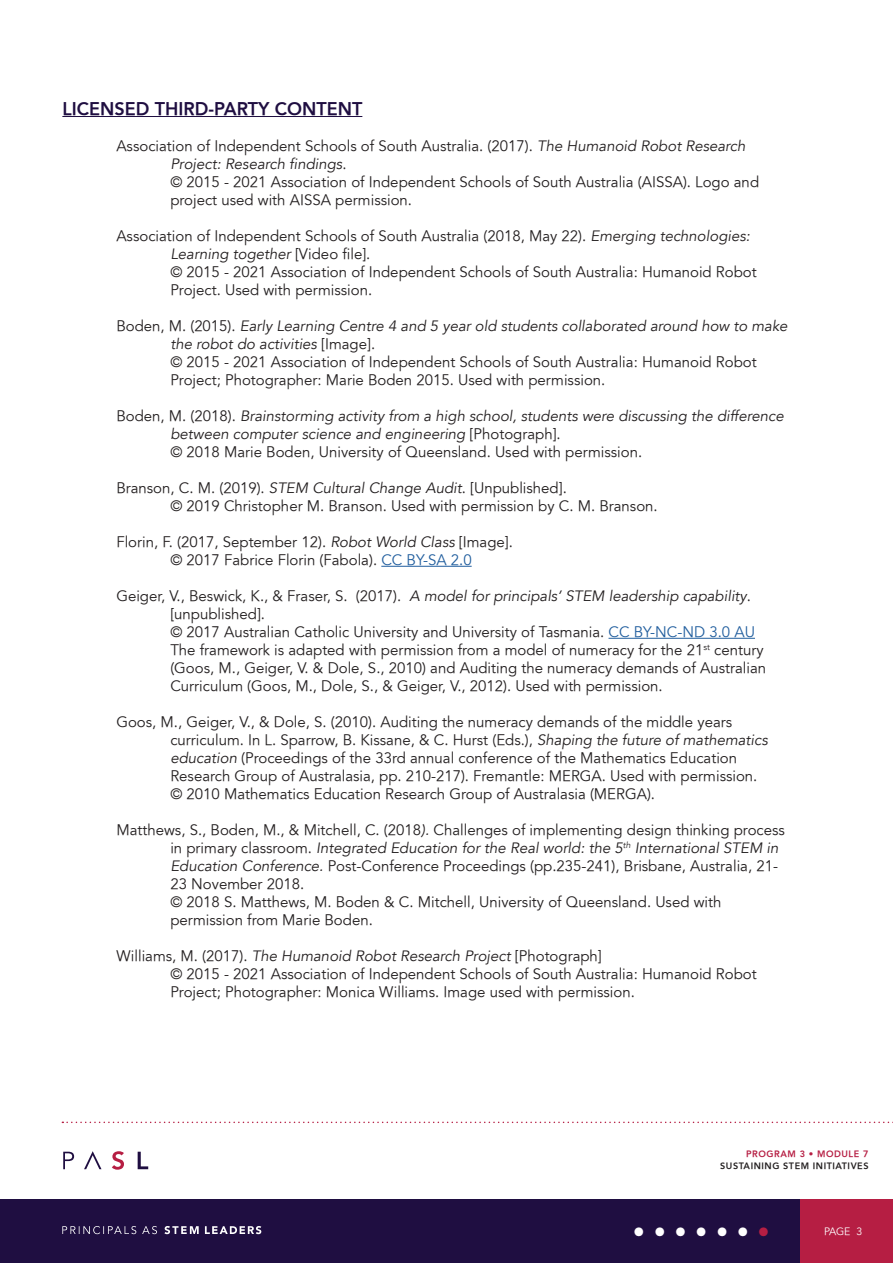
<style>
.page{position:relative;width:893px;height:1263px;background:#fff}
.page>*{position:absolute;margin:0;border:0;box-sizing:border-box;transform-origin:0 0}
.t1{font:33px "Minion Pro";color:#fff}
.t2{font:800 18px "Avenir";color:#1f0e41}
.t3{font:15px/18px "Avenir";color:#231f20}
.t4{font:italic 15px/18px "Avenir";color:#231f20}
.t5{font:10.5px "Avenir";color:#fff}
.t6{font:800 9px "Avenir";letter-spacing:.06em;color:#231f20}
.t7{font:800 9px "Avenir";letter-spacing:.06em;color:#b61e43}
.s1{font-style:italic}
.s2{font-style:normal}
.s3{color:#215e9e}
.s4{color:#b61e43}
</style>
<div class="page">
<div style="left:0;top:1199px;width:893px;height:64px;background:#1f0e41"></div>
<div style="left:801px;top:1199px;width:92px;height:64px;background:#b61e43"></div>
<svg style="left:84px;top:1151px;width:18px;height:18px"></svg>
<svg style="left:63px;top:1152px;width:11px;height:17px"></svg>
<svg style="left:112px;top:1151px;width:12px;height:19px"></svg>
<svg style="left:138px;top:1152px;width:10px;height:17px"></svg>
<svg style="left:62px;top:1121px;width:831px;height:2px"></svg>
<svg style="left:205px;top:1226px;width:56px;height:8px"></svg>
<svg style="left:164px;top:1226px;width:35px;height:8px"></svg>
<svg style="left:142px;top:1226px;width:15px;height:8px"></svg>
<svg style="left:62px;top:1226px;width:74px;height:8px"></svg>
<hr style="left:62px;top:116px;width:300px;height:1px;background:#1f0e41">
<hr style="left:381px;top:566px;width:91px;height:1px;background:#215e9e">
<hr style="left:608px;top:638px;width:147px;height:1px;background:#215e9e">
<p class="t2" style="left:62px;top:98px;width:301px">LICENSED THIRD-PARTY CONTENT</p>
<p class="t3" style="left:170px;top:137px;width:590px;text-indent:-54px">Association of Independent Schools of South Australia. (2017). <span class="s1">The Humanoid Robot Research Project: Research findings</span>.<br>© 2015 - 2021 Association of Independent Schools of South Australia (AISSA). Logo and project used with AISSA permission.</p>
<p class="t3" style="left:170px;top:227px;width:588px;text-indent:-54px">Association of Independent Schools of South Australia (2018, May 22). <span class="s1">Emerging technologies:<br>Learning together</span> [Video file].<br>© 2015 - 2021 Association of Independent Schools of South Australia: Humanoid Robot Project. Used with permission.</p>
<p class="t3" style="left:170px;top:317px;width:619px;text-indent:-54px">Boden, M. (2015). <span class="s1">Early Learning Centre 4 and 5 year old students collaborated around how to make the robot do activities</span> [Image].<br>© 2015 - 2021 Association of Independent Schools of South Australia: Humanoid Robot Project; Photographer: Marie Boden 2015. Used with permission.</p>
<p class="t4" style="left:170px;top:407px;width:615px;text-indent:-54px"><span class="s2">Boden, M. (2018).</span> Brainstorming activity from a high school, students were discussing the difference between computer science and engineering <span class="s2">[Photograph].<br>© 2018 Marie Boden, University of Queensland. Used with permission.</span></p>
<p class="t3" style="left:170px;top:479px;width:489px;text-indent:-54px">Branson, C. M. (2019). <span class="s1">STEM Cultural Change Audit</span>. [Unpublished].<br>© 2019 Christopher M. Branson. Used with permission by C. M. Branson.</p>
<p class="t3" style="left:170px;top:533px;width:344px;text-indent:-54px">Florin, F. (2017, September 12). <span class="s1">Robot World Class</span> [Image]. © 2017 Fabrice Florin (Fabola). <span class="s3">CC BY-SA 2.0</span></p>
<p class="t3" style="left:170px;top:587px;width:597px;text-indent:-54px">Geiger, V., Beswick, K., &amp; Fraser, S. (2017). <span class="s1">A model for principals’ STEM leadership capability</span>. [unpublished].<br>© 2017 Australian Catholic University and University of Tasmania. <span class="s3">CC BY-NC-ND 3.0 AU </span>The framework is adapted with permission from a model of numeracy for the 21<sup>st</sup> century (Goos, M., Geiger, V. &amp; Dole, S., 2010) and Auditing the numeracy demands of Australian Curriculum (Goos, M., Dole, S., &amp; Geiger, V., 2012). Used with permission.</p>
<p class="t3" style="left:170px;top:713px;width:599px;text-indent:-54px">Goos, M., Geiger, V., &amp; Dole, S. (2010). Auditing the numeracy demands of the middle years curriculum. In L. Sparrow, B. Kissane, &amp; C. Hurst (Eds.), <span class="s1">Shaping the future of mathematics education</span> (Proceedings of the 33rd annual conference of the Mathematics Education Research Group of Australasia, pp. 210-217). Fremantle: MERGA. Used with permission. © 2010 Mathematics Education Research Group of Australasia (MERGA).</p>
<p class="t3" style="left:170px;top:821px;width:616px;text-indent:-54px">Matthews, S., Boden, M., &amp; Mitchell, C. (2018<span class="s1">).</span> Challenges of implementing design thinking process in primary classroom. <span class="s1">Integrated Education for the Real world: the 5</span><sup>th</sup> <span class="s1">International STEM in Education Conference.</span> Post-Conference Proceedings (pp.235-241), Brisbane, Australia, 21- 23 November 2018.<br>© 2018 S. Matthews, M. Boden &amp; C. Mitchell, University of Queensland. Used with permission from Marie Boden.</p>
<p class="t3" style="left:170px;top:947px;width:588px;text-indent:-54px">Williams, M. (2017). <span class="s1">The Humanoid Robot Research Project</span> [Photograph]<br>© 2015 - 2021 Association of Independent Schools of South Australia: Humanoid Robot<br>Project; Photographer: Monica Williams. Image used with permission.</p>
<p class="t7" style="left:746px;top:1148px;width:124px">PROGRAM 3 • MODULE 7</p>
<p class="t6" style="left:720px;top:1160px;width:150px">SUSTAINING STEM INITIATIVES</p>
<h1 class="t1" style="left:632px;top:1206px;width:139px">••••••<span class="s4">•</span></h1>
<p class="t5" style="left:857px;top:1225px;width:7px">3</p>
<p class="t5" style="left:824px;top:1225px;width:28px">PAGE</p>
</div>
